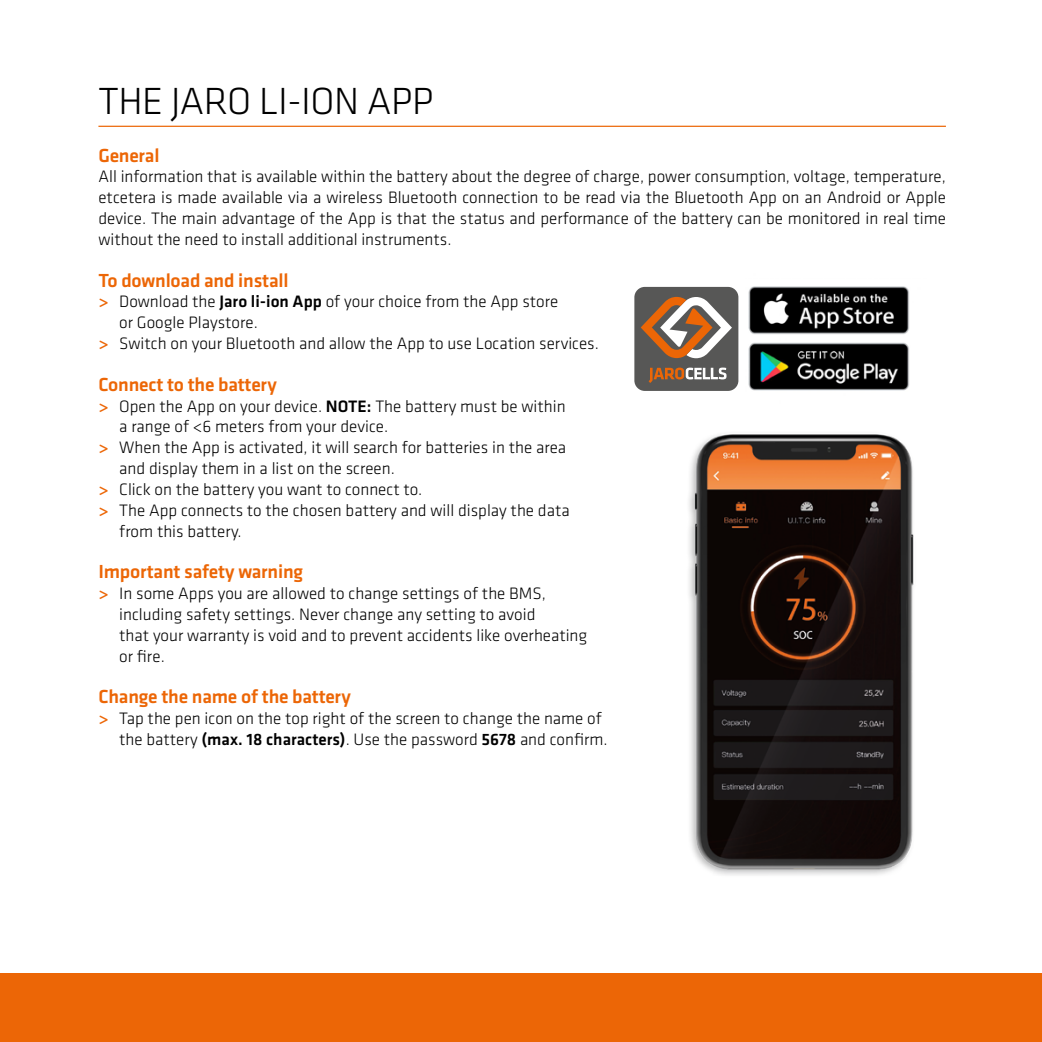
<style>
.page{position:relative;width:1042px;height:1042px;background:#fff}
.page>*{position:absolute;margin:0;border:0;box-sizing:border-box;transform-origin:0 0}
.t1{font:300 39.2px "Klavika";letter-spacing:-.01em;color:#000}
.t2{font:500 19.6px "Klavika";letter-spacing:-.01em;color:#ec6606}
.t3{font:300 17.15px/20.8px "Klavika";color:#000}
.s1{font-weight:500;color:#ec6606}
.s2{font-weight:500}
</style>
<div class="page">
<hr style="left:98px;top:126px;width:848px;height:1px;background:#ec6606">
<div style="left:634px;top:287px;width:104px;height:104px;background:#575756;border-radius:10px"></div>
<svg style="left:641px;top:297px;width:91px;height:61px"></svg>
<svg style="left:648px;top:367px;width:78px;height:16px"></svg>
<img style="left:748px;top:286px;width:161px;height:105px">
<img style="left:689px;top:434px;width:225px;height:441px">
<div style="left:0;top:973px;width:1042px;height:69px;background:#ec6606"></div>
<h1 class="t1" style="left:98px;top:79px;width:336px">THE JARO LI-ION APP</h1>
<p class="t2" style="left:98px;top:144px;width:63px">General</p>
<p class="t3" style="left:98px;top:167px;width:849px;text-align:justify">All information that is available within the battery about the degree of charge, power consumption, voltage, temperature, etcetera is made available via a wireless Bluetooth connection to be read via the Bluetooth App on an Android or Apple device. The main advantage of the App is that the status and performance of the battery can be monitored in real time without the need to install additional instruments.</p>
<p class="t2" style="left:98px;top:269px;width:192px">To download and install</p>
<p class="t3" style="left:98px;top:292px;width:461px"><span class="s1">&gt;</span> Download the <span class="s2">Jaro li-ion App</span> of your choice from the App store</p>
<p class="t3" style="left:119px;top:312px;width:140px">or Google Playstore.</p>
<p class="t3" style="left:98px;top:333px;width:502px"><span class="s1">&gt;</span> Switch on your Bluetooth and allow the App to use Location services.</p>
<p class="t2" style="left:98px;top:373px;width:180px">Connect to the battery</p>
<p class="t3" style="left:98px;top:396px;width:469px"><span class="s1">&gt;</span> Open the App on your device. <span class="s2">NOTE:</span> The battery must be within</p>
<p class="t3" style="left:119px;top:416px;width:270px">a range of &lt;6 meters from your device.</p>
<p class="t3" style="left:98px;top:437px;width:469px"><span class="s1">&gt;</span> When the App is activated, it will search for batteries in the area</p>
<p class="t3" style="left:119px;top:458px;width:277px">and display them in a list on the screen.</p>
<p class="t3" style="left:98px;top:479px;width:325px"><span class="s1">&gt;</span> Click on the battery you want to connect to.</p>
<p class="t3" style="left:98px;top:500px;width:473px"><span class="s1">&gt;</span> The App connects to the chosen battery and will display the data</p>
<p class="t3" style="left:119px;top:521px;width:124px">from this battery.</p>
<p class="t2" style="left:98px;top:561px;width:206px">Important safety warning</p>
<p class="t3" style="left:119px;top:583px;width:469px;text-indent:-21px"><span class="s1">&gt;</span> In some Apps you are allowed to change settings of the BMS, including safety settings. Never change any setting to avoid<br>that your warranty is void and to prevent accidents like overheating or fire.</p>
<p class="t2" style="left:98px;top:686px;width:254px">Change the name of the battery</p>
<p class="t3" style="left:119px;top:708px;width:490px;text-indent:-21px"><span class="s1">&gt;</span> Tap the pen icon on the top right of the screen to change the name of the battery <span class="s2">(max. 18 characters)</span>. Use the password <span class="s2">5678</span> and confirm.</p>
</div>
